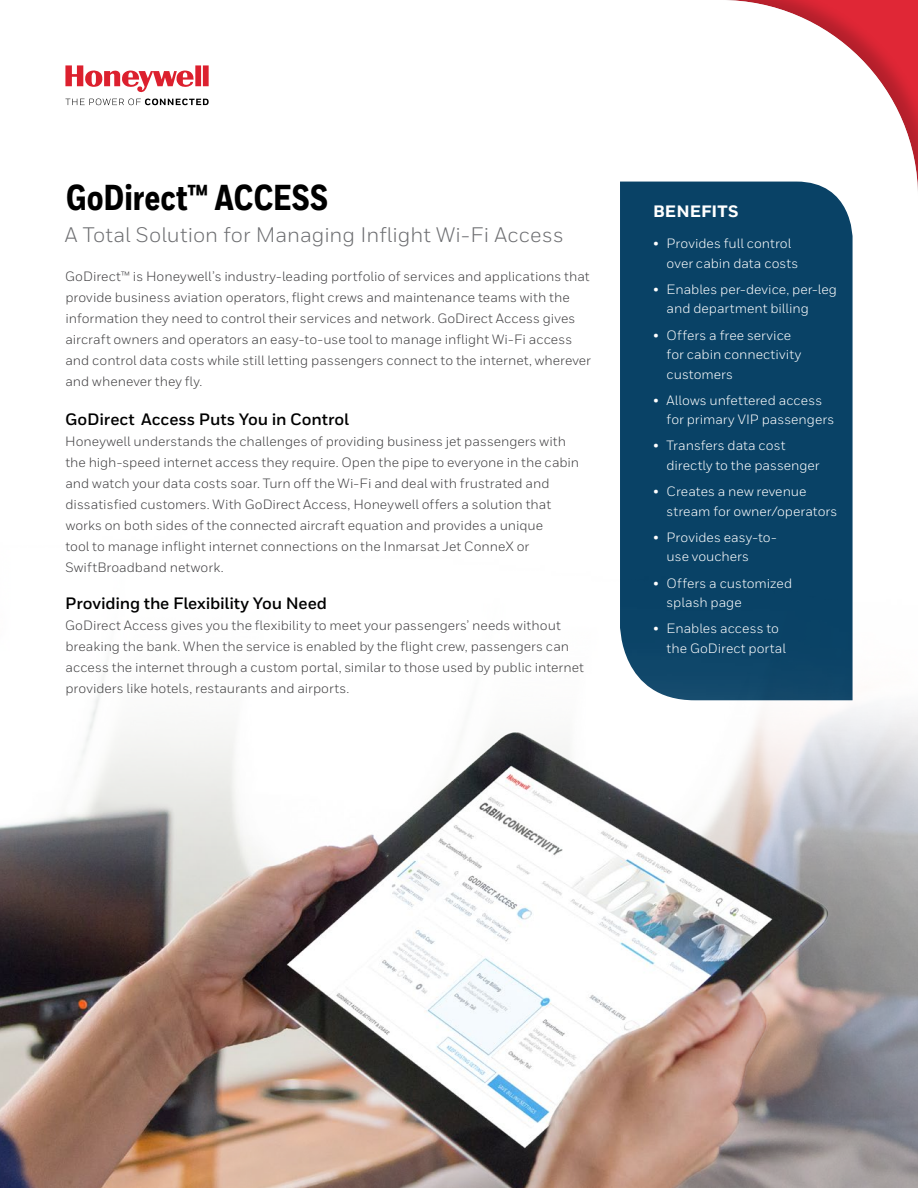
<style>
.page{position:relative;width:918px;height:1188px;background:#fff}
.page>*{position:absolute;margin:0;border:0;box-sizing:border-box;transform-origin:0 0}
.t1{font:800 36px "Honeywell Cond";color:#000}
.t2{font:21px "Honeywell Sans";color:#6d6e71}
.t3{font:700 16.5px "Honeywell Sans";letter-spacing:-.005em;color:#000}
.t4{font:800 16.5px "Honeywell Sans";letter-spacing:.005em;color:#fff}
.t5{font:13.5px/21px "Honeywell Sans";color:#414042}
.t6{font:13.5px/19.5px "Honeywell Sans";color:#fff}
</style>
<div class="page">
<svg style="left:65px;top:65px;width:144px;height:27px"></svg>
<svg style="left:65px;top:99px;width:144px;height:6px"></svg>
<div style="left:620px;top:182px;width:233px;height:344px;background:#094266"></div>
<img style="left:0;top:526px;width:918px;height:662px">
<h1 class="t1" style="left:66px;top:175px;width:264px">GoDirect™ ACCESS</h1>
<h2 class="t2" style="left:65px;top:222px;width:500px">A Total Solution for Managing Inflight Wi-Fi Access</h2>
<p class="t5" style="left:65px;top:266px;width:527px">GoDirect™ is Honeywell’s industry-leading portfolio of services and applications that provide business aviation operators, flight crews and maintenance teams with the information they need to control their services and network. GoDirect Access gives aircraft owners and operators an easy-to-use tool to manage inflight Wi-Fi access and control data costs while still letting passengers connect to the internet, wherever and whenever they fly.</p>
<p class="t3" style="left:65px;top:409px;width:285px">GoDirect Access Puts You in Control</p>
<p class="t5" style="left:65px;top:431px;width:515px">Honeywell understands the challenges of providing business jet passengers with the high-speed internet access they require. Open the pipe to everyone in the cabin and watch your data costs soar. Turn off the Wi-Fi and deal with frustrated and dissatisfied customers. With GoDirect Access, Honeywell offers a solution that works on both sides of the connected aircraft equation and provides a unique<br>tool to manage inflight internet connections on the Inmarsat Jet ConneX or SwiftBroadband network.</p>
<p class="t3" style="left:65px;top:594px;width:263px">Providing the Flexibility You Need</p>
<p class="t5" style="left:65px;top:615px;width:520px">GoDirect Access gives you the flexibility to meet your passengers’ needs without breaking the bank. When the service is enabled by the flight crew, passengers can access the internet through a custom portal, similar to those used by public internet providers like hotels, restaurants and airports.</p>
<p class="t4" style="left:653px;top:202px;width:87px">BENEFITS</p>
<p class="t6" style="left:667px;top:234px;width:133px;text-indent:-14px">• Provides full control over cabin data costs</p>
<p class="t6" style="left:667px;top:279px;width:172px;text-indent:-14px">• Enables per-device, per-leg and department billing</p>
<p class="t6" style="left:667px;top:325px;width:136px;text-indent:-14px">• Offers a free service for cabin connectivity customers</p>
<p class="t6" style="left:667px;top:390px;width:169px;text-indent:-14px">• Allows unfettered access for primary VIP passengers</p>
<p class="t6" style="left:667px;top:436px;width:155px;text-indent:-14px">• Transfers data cost directly to the passenger</p>
<p class="t6" style="left:667px;top:482px;width:172px;text-indent:-14px">• Creates a new revenue stream for owner/operators</p>
<p class="t6" style="left:667px;top:528px;width:112px;text-indent:-14px">• Provides easy-to&shy;use vouchers</p>
<p class="t6" style="left:667px;top:573px;width:127px;text-indent:-14px">• Offers a customized splash page</p>
<p class="t6" style="left:667px;top:619px;width:121px;text-indent:-14px">• Enables access to the GoDirect portal</p>
</div>
